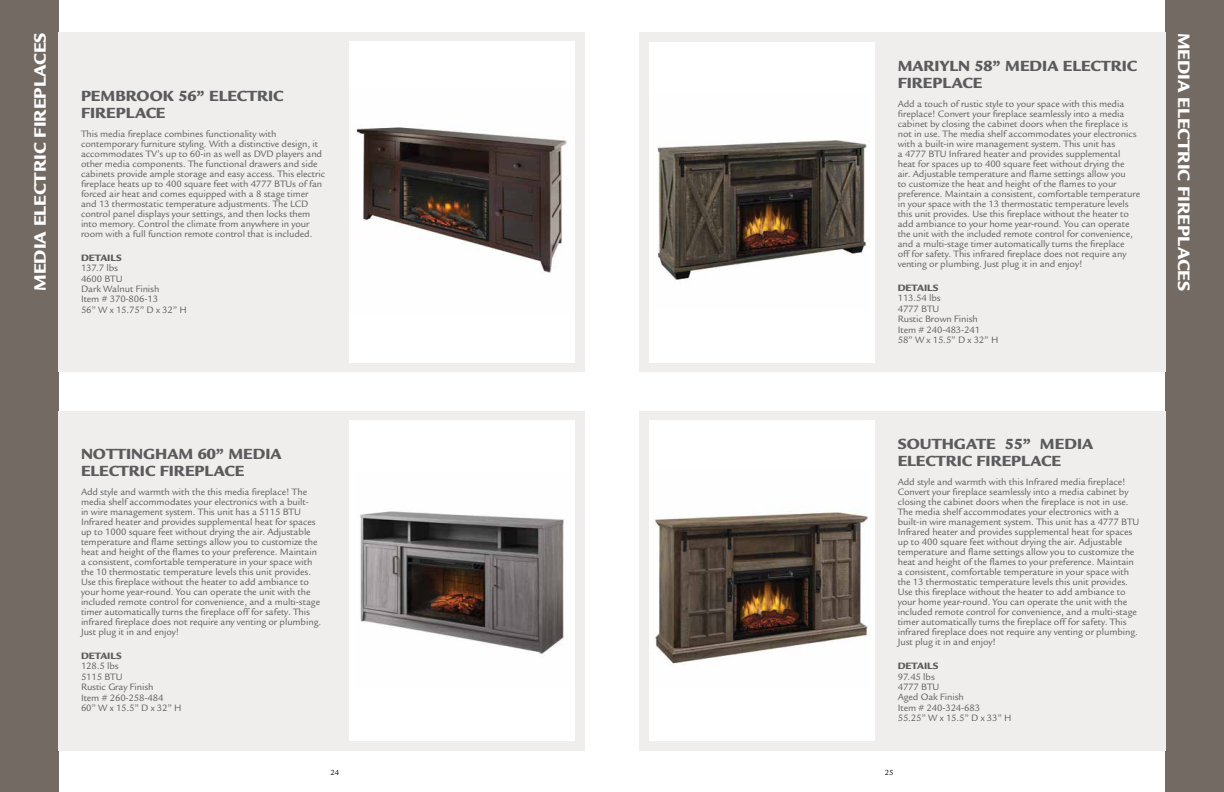
<style>
.page{position:relative;width:1224px;height:792px;background:#fff}
.page>*{position:absolute;margin:0;border:0;box-sizing:border-box;transform-origin:0 0}
.t1{font:900 18px "Legacy Sans Std";color:#fff}
.t2{font:900 16px/17px "Legacy Sans Std";color:#5b5b5d}
.t3{font:10px/10px "Legacy Sans Std";letter-spacing:-.01em;color:#5b5b5d}
.t4{font:900 10px "Legacy Sans Std";color:#5b5b5d}
.t5{font:8px "Legacy Sans Std";color:#000}
</style>
<div class="page">
<div style="left:0;top:0;width:58px;height:792px;background:#746a64"></div>
<div style="left:1166px;top:0;width:58px;height:792px;background:#746a64"></div>
<div style="left:58px;top:411px;width:527px;height:339px;background:#efeeed"></div>
<div style="left:639px;top:411px;width:527px;height:339px;background:#efeeed"></div>
<div style="left:58px;top:32px;width:527px;height:340px;background:#efeeed"></div>
<div style="left:639px;top:32px;width:527px;height:340px;background:#efeeed"></div>
<div style="left:350px;top:420px;width:225px;height:320px;background:#fff"></div>
<img style="left:360px;top:511px;width:204px;height:143px">
<div style="left:350px;top:42px;width:225px;height:320px;background:#fff"></div>
<img style="left:356px;top:127px;width:212px;height:146px">
<div style="left:649px;top:420px;width:225px;height:320px;background:#fff"></div>
<img style="left:652px;top:511px;width:219px;height:153px">
<div style="left:649px;top:42px;width:225px;height:320px;background:#fff"></div>
<img style="left:657px;top:139px;width:212px;height:141px">
<h1 class="t1" style="left:29px;top:291px;width:260px;rotate:-90deg">MEDIA ELECTRIC FIREPLACES</h1>
<h1 class="t1" style="left:1195px;top:32px;width:260px;rotate:90deg">MEDIA ELECTRIC FIREPLACES</h1>
<h2 class="t2" style="left:898px;top:57px;width:241px">MARIYLN 58” MEDIA ELECTRIC<br>FIREPLACE</h2>
<p class="t3" style="left:898px;top:99px;width:244px">Add a touch of rustic style to your space with this media fireplace! Convert your fireplace seamlessly into a media cabinet by closing the cabinet doors when the fireplace is not in use. The media shelf accommodates your electronics with a built-in wire management system. This unit has<br>a 4777 BTU Infrared heater and provides supplemental heat for spaces up to 400 square feet without drying the<br>air. Adjustable temperature and flame settings allow you<br>to customize the heat and height of the flames to your preference. Maintain a consistent, comfortable temperature in your space with the 13 thermostatic temperature levels this unit provides. Use this fireplace without the heater to add ambiance to your home year-round. You can operate the unit with the included remote control for convenience, and a multi-stage timer automatically turns the fireplace<br>off for safety. This infrared fireplace does not require any venting or plumbing. Just plug it in and enjoy!</p>
<p class="t4" style="left:898px;top:282px;width:42px">DETAILS</p>
<p class="t3" style="left:898px;top:293px;width:102px;line-height:10.4px">113.54 lbs<br>4777 BTU<br>Rustic Brown Finish<br>Item # 240-483-241<br>58” W x 15.5” D x 32” H</p>
<h2 class="t2" style="left:81px;top:87px;width:204px">PEMBROOK 56” ELECTRIC<br>FIREPLACE</h2>
<p class="t3" style="left:81px;top:129px;width:246px">This media fireplace combines functionality with contemporary furniture styling. With a distinctive design, it accommodates TV’s up to 60-in as well as DVD players and other media components. The functional drawers and side cabinets provide ample storage and easy access. This electric fireplace heats up to 400 square feet with 4777 BTUs of fan forced air heat and comes equipped with a 8 stage timer and 13 thermostatic temperature adjustments. The LCD control panel displays your settings, and then locks them into memory. Control the climate from anywhere in your room with a full function remote control that is included.</p>
<p class="t4" style="left:81px;top:252px;width:42px">DETAILS</p>
<p class="t3" style="left:81px;top:263px;width:107px;line-height:10.4px">137.7 lbs<br>4600 BTU<br>Dark Walnut Finish<br>Item # 370-806-13<br>56” W x 15.75” D x 32” H</p>
<h2 class="t2" style="left:81px;top:445px;width:202px">NOTTINGHAM 60” MEDIA<br>ELECTRIC FIREPLACE</h2>
<p class="t3" style="left:81px;top:487px;width:242px">Add style and warmth with the this media fireplace! The media shelf accommodates your electronics with a built-<br>in wire management system. This unit has a 5115 BTU Infrared heater and provides supplemental heat for spaces up to 1000 square feet without drying the air. Adjustable temperature and flame settings allow you to customize the heat and height of the flames to your preference. Maintain a consistent, comfortable temperature in your space with the 10 thermostatic temperature levels this unit provides.<br>Use this fireplace without the heater to add ambiance to your home year-round. You can operate the unit with the included remote control for convenience, and a multi-stage timer automatically turns the fireplace off for safety. This infrared fireplace does not require any venting or plumbing.<br>Just plug it in and enjoy!</p>
<p class="t4" style="left:81px;top:650px;width:42px">DETAILS</p>
<p class="t3" style="left:81px;top:661px;width:102px;line-height:10.4px">128.5 lbs<br>5115 BTU<br>Rustic Gray Finish<br>Item # 260-258-484<br>60” W x 15.5” D x 32” H</p>
<h2 class="t2" style="left:898px;top:436px;width:197px">SOUTHGATE 55” MEDIA<br>ELECTRIC FIREPLACE</h2>
<p class="t3" style="left:898px;top:477px;width:243px">Add style and warmth with this Infrared media fireplace!<br>Convert your fireplace seamlessly into a media cabinet by closing the cabinet doors when the fireplace is not in use.<br>The media shelf accommodates your electronics with a built-in wire management system. This unit has a 4777 BTU Infrared heater and provides supplemental heat for spaces up to 400 square feet without drying the air. Adjustable temperature and flame settings allow you to customize the heat and height of the flames to your preference. Maintain a consistent, comfortable temperature in your space with the 13 thermostatic temperature levels this unit provides.<br>Use this fireplace without the heater to add ambiance to your home year-round. You can operate the unit with the included remote control for convenience, and a multi-stage timer automatically turns the fireplace off for safety. This infrared fireplace does not require any venting or plumbing.<br>Just plug it in and enjoy!</p>
<p class="t4" style="left:898px;top:660px;width:42px">DETAILS</p>
<p class="t3" style="left:898px;top:671px;width:115px;line-height:10.4px">97.45 lbs<br>4777 BTU<br>Aged Oak Finish<br>Item # 240-324-683<br>55.25” W x 15.5” D x 33” H</p>
<p class="t5" style="left:331px;top:768px;width:10px">24</p>
<p class="t5" style="left:885px;top:768px;width:10px">25</p>
</div>
